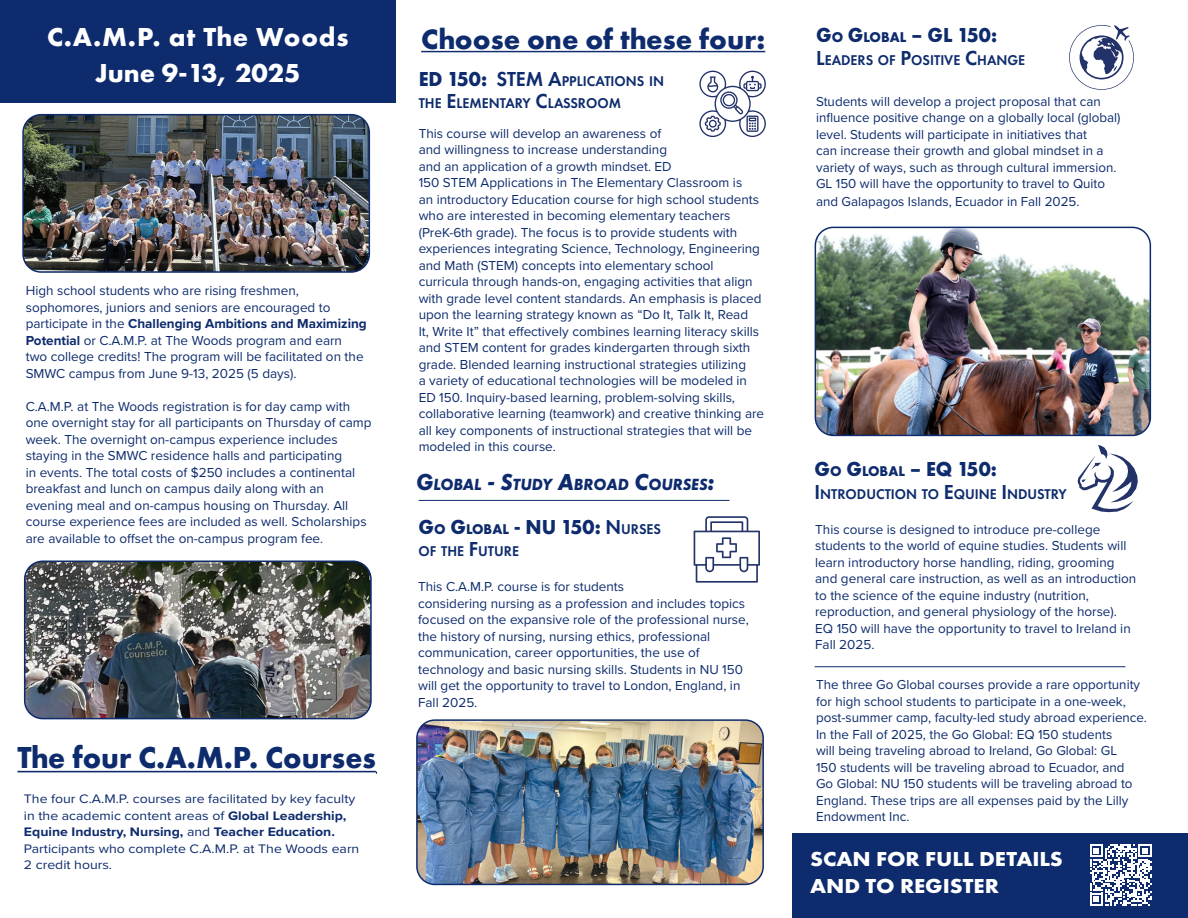
<style>
.page{position:relative;width:1188px;height:918px;background:#fff}
.page>*{position:absolute;margin:0;border:0;box-sizing:border-box;transform-origin:0 0}
.t1{font:700 31.5px "Futura PT";color:#0d2b6d;scale:.96 1}
.t2{font:700 29.25px "Futura PT";color:#0d2b6d}
.t3{font:700 27px "Futura PT";letter-spacing:.03em;color:#fff}
.t4{font:700 27px "Futura PT";letter-spacing:.005em;color:#fff}
.t5{font:700 21px "Futura PT";color:#0d2b6d;scale:.96 1}
.t6{font:700 21px "Futura PT";color:#fff;scale:1.08 1}
.t7{font:italic 700 16.8px "Futura PT";color:#0d2b6d;scale:.96 1}
.t8{font:600 14.7px "Futura PT";color:#0d2b6d;scale:.96 1}
.t9{font:13.5px/16.5px "Proxima Nova";color:#0d2b6d}
.t10{font:12.9px/16.5px "Proxima Nova";color:#0d2b6d;scale:1.09 1}
.s1{font-weight:700}
.s2{font-size:14.7px}
.s3{font-size:21px}
.s4{font-weight:700;font-size:21px}
.s5{font-size:24px}
.s6{font-weight:600}
.s7{font-weight:600;font-size:14.7px}
</style>
<div class="page">
<img style="left:25px;top:115px;width:344px;height:155px">
<div style="left:22px;top:114px;width:348px;height:159px;border:2px solid #0d2b6d;border-radius:18px"></div>
<div style="left:0;top:0;width:395px;height:103px;background:#0d2b6d"></div>
<hr style="left:421px;top:51px;width:344px;height:1px;background:#0d2b6d">
<div style="left:792px;top:834px;width:396px;height:84px;background:#0d2b6d"></div>
<svg style="left:1090px;top:844px;width:62px;height:62px"></svg>
<svg style="left:1078px;top:445px;width:60px;height:67px"></svg>
<svg style="left:1069px;top:25px;width:65px;height:65px"></svg>
<hr style="left:17px;top:771px;width:359px;height:1px;background:#0d2b6d">
<img style="left:815px;top:227px;width:335px;height:208px">
<div style="left:815px;top:227px;width:336px;height:209px;border:2px solid #0d2b6d;border-radius:18px"></div>
<img style="left:25px;top:561px;width:345px;height:158px">
<div style="left:24px;top:561px;width:348px;height:158px;border:2px solid #0d2b6d;border-radius:18px"></div>
<svg style="left:694px;top:516px;width:66px;height:67px"></svg>
<img style="left:419px;top:722px;width:344px;height:162px">
<div style="left:416px;top:719px;width:348px;height:166px;border:2px solid #0d2b6d;border-radius:18px"></div>
<svg style="left:699px;top:71px;width:67px;height:66px"></svg>
<hr style="left:419px;top:500px;width:311px;height:1px;background:#0d2b6d">
<hr style="left:815px;top:666px;width:310px;height:1px;background:#0d2b6d">
<p class="t3" style="left:47px;top:20px;width:303px">C.A.M.P. at The Woods</p>
<p class="t4" style="left:95px;top:56px;width:207px">June 9-13, 2025</p>
<p class="t9" style="left:26px;top:282px;width:343px">High school students who are rising freshmen, sophomores, juniors and seniors are encouraged to participate in the <span class="s1">Challenging Ambitions and Maximizing Potential</span> or C.A.M.P. at The Woods program and earn two college credits! The program will be facilitated on the SMWC campus from June 9-13, 2025 (5 days).</p>
<p class="t9" style="left:26px;top:397px;width:347px">C.A.M.P. at The Woods registration is for day camp with one overnight stay for all participants on Thursday of camp week. The overnight on-campus experience includes staying in the SMWC residence halls and participating<br>in events. The total costs of $250 includes a continental breakfast and lunch on campus daily along with an evening meal and on-campus housing on Thursday. All course experience fees are included as well. Scholarships are available to offset the on-campus program fee.</p>
<p class="t1" style="left:17px;top:738px;width:375px">The four C.A.M.P. Courses</p>
<p class="t10" style="left:24px;top:790px;width:309px">The four C.A.M.P. courses are facilitated by key faculty in the academic content areas of <span class="s1">Global Leadership, Equine Industry, Nursing,</span> and <span class="s1">Teacher Education.<br></span>Participants who complete C.A.M.P. at The Woods earn</p>
<p class="t10" style="left:24px;top:856px;width:82px">2 credit hours.</p>
<p class="t2" style="left:421px;top:20px;width:346px">Choose one of these four:</p>
<p class="t5" style="left:816px;top:22px;width:190px">G<span class="s2">O</span> G<span class="s2">LOBAL</span> – GL 150:</p>
<p class="t8" style="left:816px;top:51px;width:219px"><span class="s3">L</span>EADERS OF <span class="s3">P</span>OSITIVE <span class="s3">C</span>HANGE</p>
<p class="t8" style="left:419px;top:71px;width:257px"><span class="s4">ED 150:</span> <span class="s3">STEM A</span>PPLICATIONS IN</p>
<p class="t8" style="left:419px;top:94px;width:211px">THE <span class="s3">E</span> LEMENTARY <span class="s3">C</span>LASSROOM</p>
<p class="t9" style="left:816px;top:92px;width:306px">Students will develop a project proposal that can influence positive change on a globally local (global) level. Students will participate in initiatives that<br>can increase their growth and global mindset in a variety of ways, such as through cultural immersion.</p>
<p class="t9" style="left:816px;top:174px;width:291px;line-height:18px">GL 150 will have the opportunity to travel to Quito and Galapagos Islands, Ecuador in Fall 2025.</p>
<p class="t9" style="left:419px;top:124px;width:347px">This course will develop an awareness of<br>and willingness to increase understanding<br>and an application of a growth mindset. ED<br>150 STEM Applications in The Elementary Classroom is<br>an introductory Education course for high school students who are interested in becoming elementary teachers (PreK-6th grade). The focus is to provide students with experiences integrating Science, Technology, Engineering and Math (STEM) concepts into elementary school curricula through hands-on, engaging activities that align with grade level content standards. An emphasis is placed upon the learning strategy known as “Do It, Talk It, Read<br>It, Write It” that effectively combines learning literacy skills and STEM content for grades kindergarten through sixth grade. Blended learning instructional strategies utilizing<br>a variety of educational technologies will be modeled in ED 150. Inquiry-based learning, problem-solving skills, collaborative learning (teamwork) and creative thinking are all key components of instructional strategies that will be modeled in this course.</p>
<p class="t7" style="left:416px;top:474px;width:312px"><span class="s5">G</span>LOBAL <span class="s5">- S</span>TUDY <span class="s5">A</span>BROAD <span class="s5">C</span>OURSES<span class="s5">:</span></p>
<p class="t5" style="left:419px;top:513px;width:254px">G<span class="s2">O</span> G<span class="s2">LOBAL</span> - NU 150: <span class="s6">N</span> <span class="s7">URSES</span></p>
<p class="t8" style="left:419px;top:542px;width:106px">OF THE <span class="s3">F</span>UTURE</p>
<p class="t9" style="left:418px;top:578px;width:332px">This C.A.M.P. course is for students<br>considering nursing as a profession and includes topics focused on the expansive role of the professional nurse, the history of nursing, nursing ethics, professional communication, career opportunities, the use of technology and basic nursing skills. Students in NU 150 will get the opportunity to travel to London, England, in Fall 2025.</p>
<p class="t5" style="left:815px;top:456px;width:191px">G<span class="s2">O</span> G<span class="s2">LOBAL</span> – EQ 150:</p>
<p class="t8" style="left:815px;top:485px;width:264px"><span class="s3">I</span> NTRODUCTION TO <span class="s3">E</span>QUINE <span class="s3">I</span> NDUSTRY</p>
<p class="t9" style="left:815px;top:520px;width:323px">This course is designed to introduce pre-college students to the world of equine studies. Students will learn introductory horse handling, riding, grooming and general care instruction, as well as an introduction to the science of the equine industry (nutrition, reproduction, and general physiology of the horse).</p>
<p class="t9" style="left:815px;top:619px;width:317px">EQ 150 will have the opportunity to travel to Ireland in<br>Fall 2025.</p>
<p class="t9" style="left:816px;top:676px;width:332px">The three Go Global courses provide a rare opportunity for high school students to participate in a one-week, post-summer camp, faculty-led study abroad experience.<br>In the Fall of 2025, the Go Global: EQ 150 students<br>will being traveling abroad to Ireland, Go Global: GL<br>150 students will be traveling abroad to Ecuador, and<br>Go Global: NU 150 students will be traveling abroad to England. These trips are all expenses paid by the Lilly Endowment Inc.</p>
<p class="t6" style="left:810px;top:846px;width:235px">SCAN FOR FULL DETAILS</p>
<p class="t6" style="left:810px;top:873px;width:176px">AND TO REGISTER</p>
</div>
